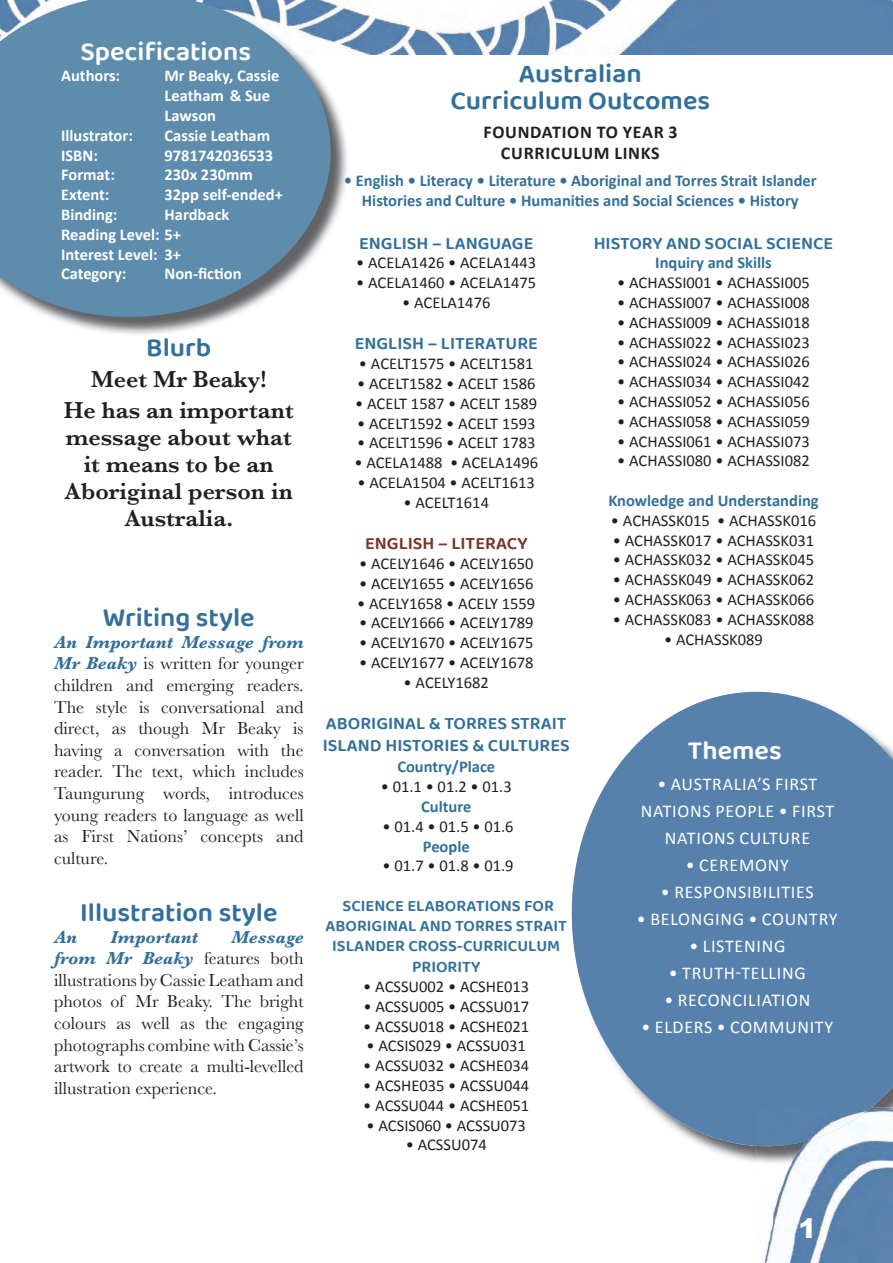
<style>
.page{position:relative;width:893px;height:1263px;background:#fff}
.page>*{position:absolute;margin:0;border:0;box-sizing:border-box;transform-origin:0 0}
.t1{font:600 27px/27px "Baloo 2";color:#32709b;text-align:center}
.t2{font:600 27px "Baloo 2";color:#fff}
.t3{font:900 27px "Arial";color:#fff}
.t4{font:600 24px/27px "Baskerville";color:#231f20;text-align:center}
.t5{font:18px/21.6px "Baskerville";color:#231f20;text-align:justify}
.t6{font:18px/27px "Calibri";letter-spacing:.04em;color:#fff;text-align:center}
.t7{font:600 18px/21.6px "Baloo 2";color:#32709b}
.t8{font:700 18px/21.6px "Calibri";letter-spacing:.04em;color:#231f20;text-align:center}
.t9{font:600 18px "Baloo 2";color:#7c3329}
.t10{font:italic 700 18px "Baskerville";color:#32709b}
.t11{font:16.5px "Calibri";color:#231f20}
.t12{font:700 16.5px/19.8px "Calibri";color:#fff}
.t13{font:700 16.5px/19.8px "Calibri";color:#32709b;text-align:center}
.t14{font:600 16.5px/19.8px "Baloo 2";color:#32709b;text-align:center}
.s1{font-weight:700;font-style:italic;color:#32709b}
</style>
<div class="page">
<svg style="left:571px;top:691px;width:322px;height:462px;fill:#5781ad"></svg>
<img style="left:350px;top:0;width:543px;height:54px">
<img style="left:757px;top:1107px;width:136px;height:156px">
<img style="left:757px;top:1107px;width:114px;height:39px">
<img style="left:71px;top:3px;width:279px;height:331px">
<img style="left:345px;top:174px;width:5px;height:15px">
<svg style="left:0;top:0;width:336px;height:324px;background:#6d95b2"></svg>
<h1 class="t2" style="left:80px;top:32px;width:172px">Specifications</h1>
<p class="t12" style="left:61px;top:65px;width:61px">Authors:</p>
<p class="t12" style="left:165px;top:65px;width:116px">Mr Beaky, Cassie<br>Leatham &amp; Sue<br>Lawson</p>
<p class="t12" style="left:61px;top:125px;width:73px">Illustrator:</p>
<p class="t12" style="left:165px;top:125px;width:107px">Cassie Leatham</p>
<p class="t12" style="left:61px;top:145px;width:38px">ISBN:</p>
<p class="t12" style="left:165px;top:145px;width:110px">9781742036533</p>
<p class="t12" style="left:61px;top:164px;width:55px">Format:</p>
<p class="t12" style="left:165px;top:164px;width:90px">230x 230mm</p>
<p class="t12" style="left:61px;top:184px;width:50px">Extent:</p>
<p class="t12" style="left:165px;top:184px;width:120px">32pp self-ended+</p>
<p class="t12" style="left:61px;top:204px;width:58px">Binding:</p>
<p class="t12" style="left:61px;top:204px;width:170px;text-indent:103px">Hardback<br>Reading Level: 5+<br>Interest Level: 3+<br>Category:</p>
<p class="t12" style="left:165px;top:263px;width:78px">Non-fiction</p>
<h1 class="t1" style="left:146px;top:335px;width:67px">Blurb</h1>
<h2 class="t4" style="left:64px;top:363px;width:232px;line-height:31.2px">Meet Mr Beaky!<br>He has an important</h2>
<h2 class="t4" style="left:65px;top:424px;width:230px">message about what it means to be an<br>Aboriginal person in<br>Australia.</h2>
<h1 class="t1" style="left:103px;top:605px;width:153px">Writing style</h1>
<p class="t5" style="left:54px;top:631px;width:251px"><span class="s1">An Important Message from Mr Beaky</span> is written for younger children and emerging readers.<br>The style is conversational and direct, as though Mr Beaky is having a conversation with the reader. The text, which includes Taungurung words, introduces young readers to language as well as First Nations’ concepts and culture.</p>
<h1 class="t1" style="left:80px;top:900px;width:199px">Illustration style</h1>
<p class="t10" style="left:54px;top:924px;width:25px">An</p>
<p class="t10" style="left:110px;top:924px;width:89px">Important</p>
<p class="t5" style="left:54px;top:926px;width:251px;text-indent:177px"><span class="s1">Message from Mr Beaky</span> features both illustrations by Cassie Leatham and photos of Mr Beaky. The bright colours as well as the engaging photographs combine with Cassie’s artwork to create a multi-levelled illustration experience.</p>
<h1 class="t1" style="left:450px;top:61px;width:261px">Australian<br>Curriculum Outcomes</h1>
<p class="t8" style="left:484px;top:120px;width:195px">FOUNDATION TO YEAR 3<br>CURRICULUM LINKS</p>
<p class="t13" style="left:344px;top:170px;width:474px">• English • Literacy • Literature • Aboriginal and Torres Strait Islander<br>Histories and Culture • Humanities and Social Sciences • History</p>
<p class="t7" style="left:359px;top:233px;width:176px">ENGLISH – LANGUAGE</p>
<p class="t11" style="left:356px;top:252px;width:182px">• ACELA1426 • ACELA1443</p>
<p class="t11" style="left:356px;top:272px;width:182px">• ACELA1460 • ACELA1475</p>
<p class="t11" style="left:402px;top:292px;width:90px">• ACELA1476</p>
<p class="t7" style="left:355px;top:334px;width:185px">ENGLISH – LITERATURE</p>
<p class="t11" style="left:359px;top:353px;width:176px">• ACELT1575 • ACELT1581</p>
<p class="t11" style="left:357px;top:373px;width:180px">• ACELT1582 • ACELT 1586</p>
<p class="t11" style="left:355px;top:393px;width:184px">• ACELT 1587 • ACELT 1589</p>
<p class="t11" style="left:357px;top:413px;width:180px">• ACELT1592 • ACELT 1593</p>
<p class="t11" style="left:357px;top:432px;width:180px">• ACELT1596 • ACELT 1783</p>
<p class="t11" style="left:354px;top:452px;width:185px">• ACELA1488 • ACELA1496</p>
<p class="t11" style="left:358px;top:472px;width:179px">• ACELA1504 • ACELT1613</p>
<p class="t11" style="left:404px;top:492px;width:87px">• ACELT1614</p>
<p class="t9" style="left:365px;top:530px;width:164px">ENGLISH – LITERACY</p>
<p class="t11" style="left:359px;top:553px;width:176px">• ACELY1646 • ACELY1650</p>
<p class="t11" style="left:359px;top:573px;width:176px">• ACELY1655 • ACELY1656</p>
<p class="t11" style="left:357px;top:593px;width:180px">• ACELY1658 • ACELY 1559</p>
<p class="t11" style="left:359px;top:612px;width:176px">• ACELY1666 • ACELY1789</p>
<p class="t11" style="left:359px;top:632px;width:176px">• ACELY1670 • ACELY1675</p>
<p class="t11" style="left:359px;top:652px;width:176px">• ACELY1677 • ACELY1678</p>
<p class="t11" style="left:404px;top:672px;width:87px">• ACELY1682</p>
<p class="t7" style="left:323px;top:713px;width:248px">ABORIGINAL &amp; TORRES STRAIT<br>ISLAND HISTORIES &amp; CULTURES</p>
<p class="t13" style="left:397px;top:756px;width:99px">Country/Place</p>
<p class="t11" style="left:381px;top:776px;width:133px">• 01.1 • 01.2 • 01.3</p>
<p class="t13" style="left:421px;top:796px;width:52px">Culture</p>
<p class="t11" style="left:383px;top:816px;width:133px">• 01.4 • 01.5 • 01.6</p>
<p class="t13" style="left:423px;top:836px;width:48px">People</p>
<p class="t11" style="left:383px;top:855px;width:133px">• 01.7 • 01.8 • 01.9</p>
<p class="t14" style="left:325px;top:896px;width:243px">SCIENCE ELABORATIONS FOR<br>ABORIGINAL AND TORRES STRAIT<br>ISLANDER CROSS-CURRICULUM</p>
<p class="t14" style="left:412px;top:958px;width:70px">PRIORITY</p>
<p class="t11" style="left:363px;top:976px;width:167px">• ACSSU002 • ACSHE013</p>
<p class="t11" style="left:363px;top:996px;width:167px">• ACSSU005 • ACSSU017</p>
<p class="t11" style="left:363px;top:1016px;width:167px">• ACSSU018 • ACSHE021</p>
<p class="t11" style="left:367px;top:1035px;width:161px">• ACSIS029 • ACSSU031</p>
<p class="t11" style="left:363px;top:1055px;width:167px">• ACSSU032 • ACSHE034</p>
<p class="t11" style="left:363px;top:1075px;width:167px">• ACSHE035 • ACSSU044</p>
<p class="t11" style="left:363px;top:1095px;width:167px">• ACSSU044 • ACSHE051</p>
<p class="t11" style="left:367px;top:1115px;width:161px">• ACSIS060 • ACSSU073</p>
<p class="t11" style="left:406px;top:1134px;width:83px">• ACSSU074</p>
<p class="t7" style="left:594px;top:233px;width:241px">HISTORY AND SOCIAL SCIENCE</p>
<p class="t13" style="left:655px;top:252px;width:118px">Inquiry and Skills</p>
<p class="t11" style="left:617px;top:272px;width:194px">• ACHASSI001 • ACHASSI005</p>
<p class="t11" style="left:617px;top:292px;width:194px">• ACHASSI007 • ACHASSI008</p>
<p class="t11" style="left:617px;top:312px;width:194px">• ACHASSI009 • ACHASSI018</p>
<p class="t11" style="left:617px;top:332px;width:194px">• ACHASSI022 • ACHASSI023</p>
<p class="t11" style="left:617px;top:351px;width:194px">• ACHASSI024 • ACHASSI026</p>
<p class="t11" style="left:617px;top:371px;width:194px">• ACHASSI034 • ACHASSI042</p>
<p class="t11" style="left:617px;top:391px;width:194px">• ACHASSI052 • ACHASSI056</p>
<p class="t11" style="left:617px;top:411px;width:194px">• ACHASSI058 • ACHASSI059</p>
<p class="t11" style="left:617px;top:431px;width:194px">• ACHASSI061 • ACHASSI073</p>
<p class="t11" style="left:617px;top:450px;width:194px">• ACHASSI080 • ACHASSI082</p>
<p class="t13" style="left:608px;top:490px;width:212px">Knowledge and Understanding</p>
<p class="t11" style="left:611px;top:510px;width:207px">• ACHASSK015 • ACHASSK016</p>
<p class="t11" style="left:613px;top:530px;width:203px">• ACHASSK017 • ACHASSK031</p>
<p class="t11" style="left:613px;top:549px;width:203px">• ACHASSK032 • ACHASSK045</p>
<p class="t11" style="left:613px;top:569px;width:203px">• ACHASSK049 • ACHASSK062</p>
<p class="t11" style="left:613px;top:589px;width:203px">• ACHASSK063 • ACHASSK066</p>
<p class="t11" style="left:613px;top:609px;width:203px">• ACHASSK083 • ACHASSK088</p>
<p class="t11" style="left:664px;top:629px;width:100px">• ACHASSK089</p>
<h1 class="t2" style="left:688px;top:731px;width:96px">Themes</h1>
<p class="t6" style="left:641px;top:770px;width:195px">• AUSTRALIA’S FIRST<br>NATIONS PEOPLE • FIRST<br>NATIONS CULTURE</p>
<p class="t6" style="left:686px;top:851px;width:104px">• CEREMONY</p>
<p class="t6" style="left:661px;top:878px;width:154px">• RESPONSIBILITIES</p>
<p class="t6" style="left:637px;top:905px;width:202px">• BELONGING • COUNTRY</p>
<p class="t6" style="left:689px;top:932px;width:97px">• LISTENING</p>
<p class="t6" style="left:669px;top:959px;width:138px">• TRUTH-TELLING</p>
<p class="t6" style="left:664px;top:986px;width:147px">• RECONCILIATION</p>
<p class="t6" style="left:641px;top:1013px;width:193px">• ELDERS • COMMUNITY</p>
<h1 class="t3" style="left:799px;top:1209px;width:20px">1</h1>
</div>
